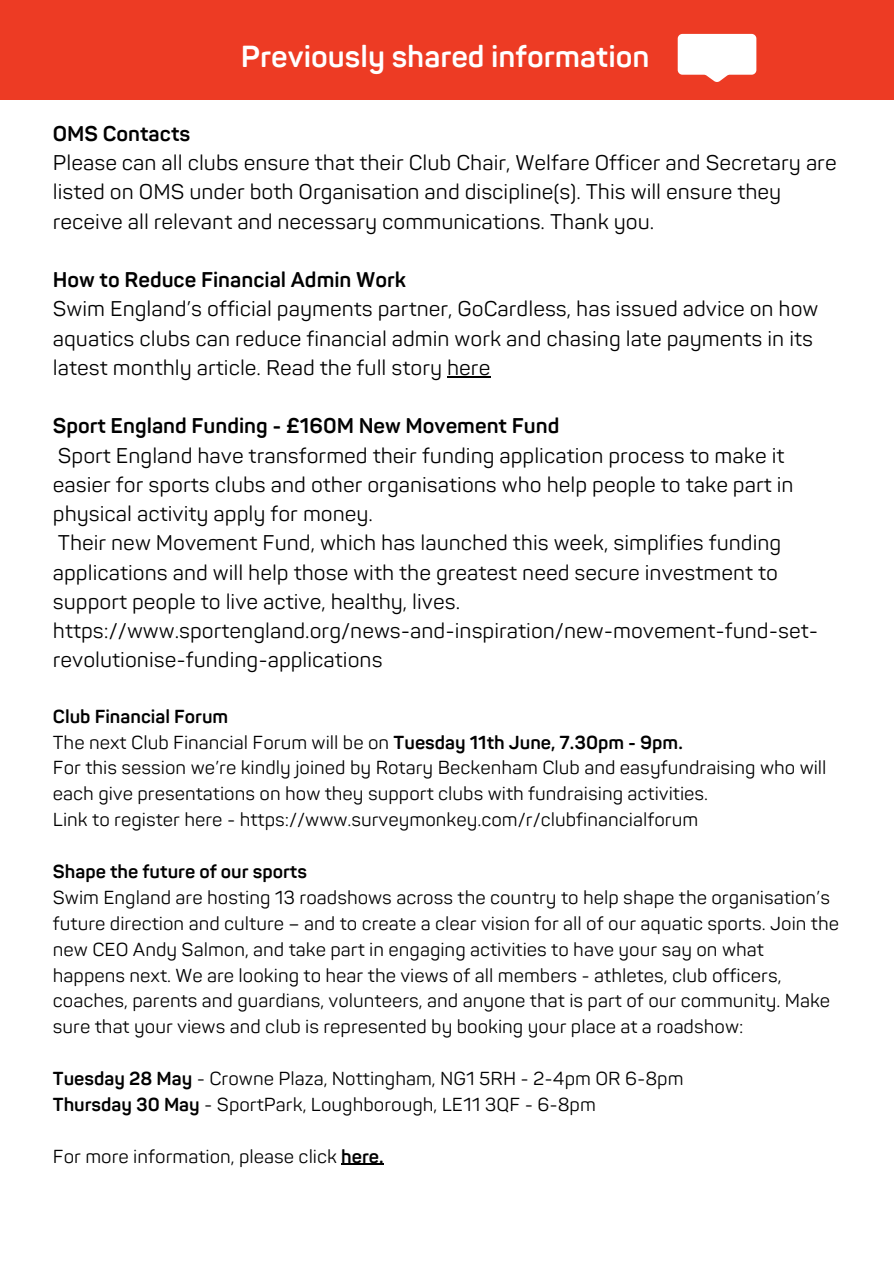
<style>
.page{position:relative;width:894px;height:1264px;background:#fff}
.page>*{position:absolute;margin:0;border:0;box-sizing:border-box;transform-origin:0 0}
.t1{font:700 30px "Panton";color:#fff}
.t2{font:21px/29.2px "Panton";color:#000}
.t3{font:18.6px/25.8px "Panton";color:#000}
.t4{font:700 18.6px "Panton";color:#000}
.s1{font-weight:700}
</style>
<div class="page">
<div style="left:0;top:0;width:893px;height:100px;background:#ed3b24"></div>
<svg style="left:677px;top:34px;width:79px;height:48px;background:#fce3e0"></svg>
<hr style="left:447px;top:376px;width:43px;height:1px;background:#000">
<hr style="left:341px;top:1163px;width:42px;height:1px;background:#000">
<h1 class="t1" style="left:241px;top:39px;width:406px">Previously shared informatiion</h1>
<h1 class="t1" style="left:245px;top:39px;width:62px">New</h1>
<h1 class="t1" style="left:328px;top:39px;width:322px">r important informat on</h1>
<p class="t2" style="left:53px;top:119px;width:785px"><span class="s1">OMS Contacts<br></span>Please can all clubs ensure that their Club Chair, Welfare Officer and Secretary are listed on OMS under both Organisation and discipline(s). This will ensure they receive all relevant and necessary communications. Thank you.</p>
<h2 class="t2" style="left:53px;top:266px;width:767px"><span class="s1">How to Reduce Financial Admin Work<br></span>Swim England’s official payments partner, GoCardless, has issued advice on how aquatics clubs can reduce financial admin work and chasing late payments in its latest monthly article. Read the full story here</h2>
<h2 class="t2" style="left:53px;top:412px;width:766px"><span class="s1">Sport England Funding - £160M New Movement Fund<br></span>Sport England have transformed their funding application process to make it easier for sports clubs and other organisations who help people to take part in physical activity apply for money.<br>Their new Movement Fund, which has launched this week, simplifies funding applications and will help those with the greatest need secure investment to support people to live active, healthy, lives. https://www.sportengland.org/news-and-inspiration/new-movement-fund-set&shy;revolutionise-funding-applications</h2>
<h2 class="t4" style="left:53px;top:705px;width:177px">Club Financial Forum</h2>
<p class="t3" style="left:53px;top:729px;width:631px">The next Club Financial Forum will be on <span class="s1">Tuesday 11th June, 7.30pm - 9pm.</span></p>
<p class="t3" style="left:53px;top:755px;width:775px">For this session we’re kindly joined by Rotary Beckenham Club and easyfundraising who will each give presentations on how they support clubs with fundraising activities.</p>
<p class="t3" style="left:53px;top:807px;width:646px">Link to register here - https://www.surveymonkey.com/r/clubfinancialforum</p>
<p class="t4" style="left:53px;top:860px;width:255px">Shape the future of our sports</p>
<p class="t3" style="left:53px;top:885px;width:787px">Swim England are hosting 13 roadshows across the country to help shape the organisation’s future direction and culture – and to create a clear vision for all of our aquatic sports. Join the new CEO Andy Salmon, and take part in engaging activities to have your say on what happens next. We are looking to hear the views of all members - athletes, club officers, coaches, parents and guardians, volunteers, and anyone that is part of our community. Make sure that your views and club is represented by booking your place at a roadshow:</p>
<p class="t3" style="left:53px;top:1066px;width:632px"><span class="s1">Tuesday 28 May</span> - Crowne Plaza, Nottingham, NG1 5RH - 2-4pm OR 6-8pm</p>
<p class="t3" style="left:53px;top:1092px;width:544px"><span class="s1">Thursday 30 May</span> - SportPark, Loughborough, LE11 3QF - 6-8pm</p>
<p class="t3" style="left:53px;top:1143px;width:332px">For more information, please click <span class="s1">here.</span></p>
</div>
